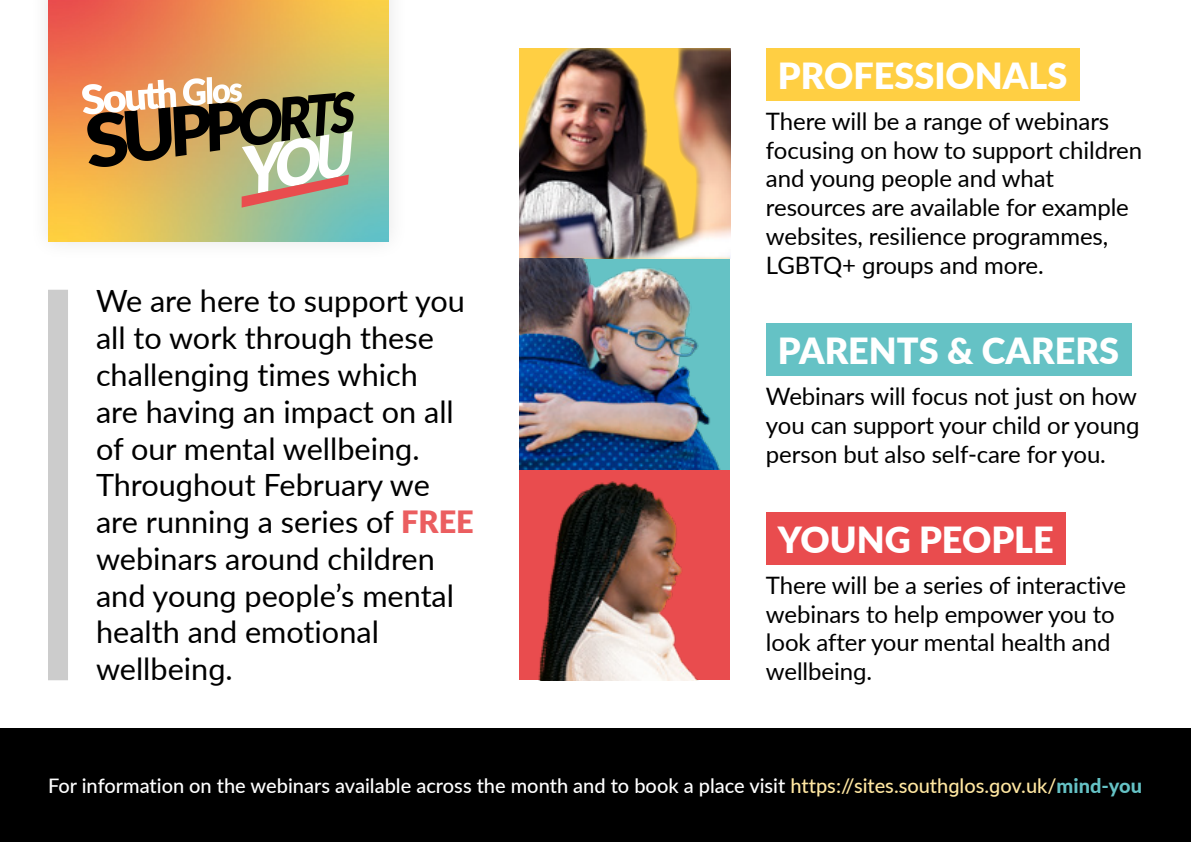
<style>
.page{position:relative;width:1191px;height:842px;background:#fff}
.page>*{position:absolute;margin:0;border:0;box-sizing:border-box;transform-origin:0 0}
.t1{font:900 36px "Lato";color:#fff}
.t2{font:30.6px/36.8px "Lato";color:#000}
.t3{font:24px/28.8px "Lato";letter-spacing:-.005em;color:#000}
.t4{font:500 20px "Lato";color:#fff}
.s1{font-weight:900;color:#eb5e60}
.s2{color:#ffe7a1}
.s3{font-weight:800;color:#65c2c5}
</style>
<div class="page">
<div style="left:48px;top:290px;width:20px;height:390px;background:#ccc"></div>
<img style="left:48px;top:0;width:341px;height:242px">
<svg style="left:82px;top:77px;width:273px;height:131px;background:#ab9668"></svg>
<div style="left:0;top:728px;width:1191px;height:114px;background:#000"></div>
<div style="left:766px;top:48px;width:313px;height:53px;background:#ffcf43"></div>
<div style="left:766px;top:512px;width:299px;height:53px;background:#e94c4e"></div>
<div style="left:766px;top:323px;width:365px;height:53px;background:#65c2c5"></div>
<img style="left:519px;top:469px;width:211px;height:211px">
<img style="left:519px;top:48px;width:211px;height:211px">
<img style="left:519px;top:259px;width:211px;height:210px">
<p class="t2" style="left:96px;top:282px;width:379px">We are here to support you all to work through these challenging times which<br>are having an impact on all of our mental wellbeing.<br>Throughout February we are running a series of <span class="s1">FREE </span>webinars around children and young people’s mental health and emotional wellbeing.</p>
<h1 class="t1" style="left:778px;top:49px;width:291px">PROFESSIONALS</h1>
<p class="t3" style="left:766px;top:106px;width:377px">There will be a range of webinars focusing on how to support children and young people and what resources are available for example websites, resilience programmes,<br>LGBTQ+ groups and more.</p>
<h1 class="t1" style="left:778px;top:324px;width:342px">PARENTS &amp; CARERS</h1>
<p class="t3" style="left:766px;top:381px;width:375px;text-align:justify">Webinars will focus not just on how you can support your child or young person but also self-care for you.</p>
<h1 class="t1" style="left:778px;top:513px;width:277px">YOUNG PEOPLE</h1>
<p class="t3" style="left:766px;top:570px;width:362px">There will be a series of interactive webinars to help empower you to look after your mental health and wellbeing.</p>
<p class="t4" style="left:48px;top:771px;width:1095px">For information on the webinars available across the month and to book a place visit <span class="s2">https://sites.southglos.gov.uk/</span><span class="s3">mind-you</span></p>
</div>
